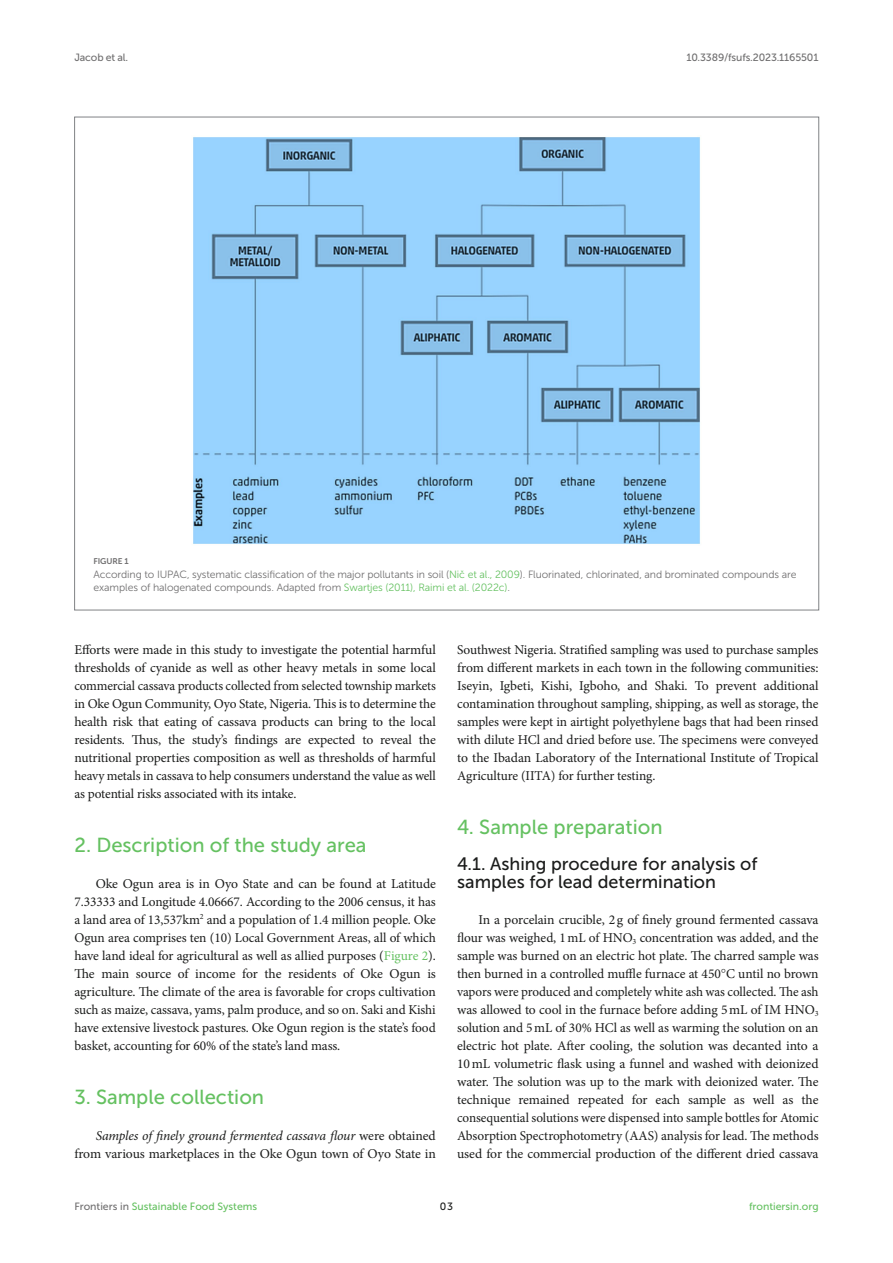
<style>
.page{position:relative;width:893px;height:1263px;background:#fff}
.page>*{position:absolute;margin:0;border:0;box-sizing:border-box;transform-origin:0 0}
.HEAD_1{font:20.25px "Museo Sans 500";color:#65c161}
.HEAD_2_after_HEAD_1{font:18px/18px "Museo Sans 500";color:#1b1c1b}
.TEXT_FLUSH{font:13.5px/18px "Minion Pro";letter-spacing:-.01em;color:#1b1c1b;text-align:justify}
.TEXT{font:13.5px/18px "Minion Pro";letter-spacing:-.01em;color:#1b1c1b;text-align:justify}
.FIG_LEG{font:10.5px/13.5px "Museo Sans 300";letter-spacing:-.01em;color:#706f70}
.t1{font:10.5px "Museo Sans 500";color:#65c161}
.t2{font:10.5px "Museo Sans 500";letter-spacing:-.015em;color:#706f70}
.t3{font:10.5px "Museo Sans 500";color:#1b1c1b}
.FIG_HD{font:8.25px "Museo Sans 700";letter-spacing:-.01em;color:#706f70}
.s1{color:#65c161}
.s2{font-style:italic}
.s3{font-family:"STIX"}
.s4{color:#706f70}
</style>
<div class="page">
<img style="left:193px;top:137px;width:507px;height:407px">
<p class="t2" style="left:74px;top:51px;width:55px">Jacob et al.</p>
<p class="t2" style="left:686px;top:51px;width:134px">10.3389/fsufs.2023.1165501</p>
<p class="FIG_HD" style="left:94px;top:557px;width:37px">FIGURE 1</p>
<p class="FIG_LEG" style="left:94px;top:567px;width:704px">According to IUPAC, systematic classification of the major pollutants in soil (<span class="s1">Nič et al., 2009</span>). Fluorinated, chlorinated, and brominated compounds are examples of halogenated compounds. Adapted from <span class="s1">Swartjes (2011), Raimi et al. (2022c)</span>.</p>
<p class="TEXT" style="left:74px;top:641px;width:363px">Efforts were made in this study to investigate the potential harmful thresholds of cyanide as well as other heavy metals in some local commercial cassava products collected from selected township markets in Oke Ogun Community, Oyo State, Nigeria. This is to determine the health risk that eating of cassava products can bring to the local residents. Thus, the study’s findings are expected to reveal the nutritional properties composition as well as thresholds of harmful heavy metals in cassava to help consumers understand the value as well as potential risks associated with its intake.</p>
<p class="HEAD_1" style="left:74px;top:834px;width:294px">2. Description of the study area</p>
<p class="TEXT_FLUSH" style="left:74px;top:875px;width:363px;text-indent:21px">Oke Ogun area is in Oyo State and can be found at Latitude 7.33333 and Longitude 4.06667. According to the 2006 census, it has a land area of 13,537km<sup>2</sup> and a population of 1.4 million people. Oke Ogun area comprises ten (10) Local Government Areas, all of which have land ideal for agricultural as well as allied purposes (<span class="s1">Figure 2</span>).<br>The main source of income for the residents of Oke Ogun is agriculture. The climate of the area is favorable for crops cultivation such as maize, cassava, yams, palm produce, and so on. Saki and Kishi have extensive livestock pastures. Oke Ogun region is the state’s food basket, accounting for 60% of the state’s land mass.</p>
<p class="HEAD_1" style="left:74px;top:1086px;width:191px">3. Sample collection</p>
<p class="TEXT_FLUSH" style="left:74px;top:1127px;width:363px;text-align:right"><span class="s2">Samples of finely ground fermented cassava flour</span> were obtained from various marketplaces in the Oke Ogun town of Oyo State in</p>
<p class="TEXT_FLUSH" style="left:457px;top:641px;width:363px">Southwest Nigeria. Stratified sampling was used to purchase samples from different markets in each town in the following communities:<br>Iseyin, Igbeti, Kishi, Igboho, and Shaki. To prevent additional contamination throughout sampling, shipping, as well as storage, the samples were kept in airtight polyethylene bags that had been rinsed with dilute HCl and dried before use. The specimens were conveyed to the Ibadan Laboratory of the International Institute of Tropical Agriculture (IITA) for further testing.</p>
<p class="HEAD_1" style="left:457px;top:816px;width:207px">4. Sample preparation</p>
<p class="HEAD_2_after_HEAD_1" style="left:457px;top:855px;width:302px">4.1. Ashing procedure for analysis of samples for lead determination</p>
<p class="TEXT_FLUSH" style="left:457px;top:911px;width:363px;text-indent:21px">In a porcelain crucible, 2g of finely ground fermented cassava flour was weighed, 1mL of HNO<sub>3</sub> concentration was added, and the sample was burned on an electric hot plate. The charred sample was then burned in a controlled muffle furnace at 450<span class="s3">°</span>C until no brown vapors were produced and completely white ash was collected. The ash was allowed to cool in the furnace before adding 5mL of IM HNO<sub>3 </sub>solution and 5mL of 30% HCl as well as warming the solution on an electric hot plate. After cooling, the solution was decanted into a 10mL volumetric flask using a funnel and washed with deionized water. The solution was up to the mark with deionized water. The technique remained repeated for each sample as well as the consequential solutions were dispensed into sample bottles for Atomic Absorption Spectrophotometry (AAS) analysis for lead. The methods used for the commercial production of the different dried cassava</p>
<p class="t1" style="left:74px;top:1200px;width:184px"><span class="s4">Frontiers in</span> Sustainable Food Systems</p>
<p class="t3" style="left:440px;top:1200px;width:15px">03</p>
<p class="t1" style="left:749px;top:1200px;width:71px">frontiersin.org</p>
</div>
